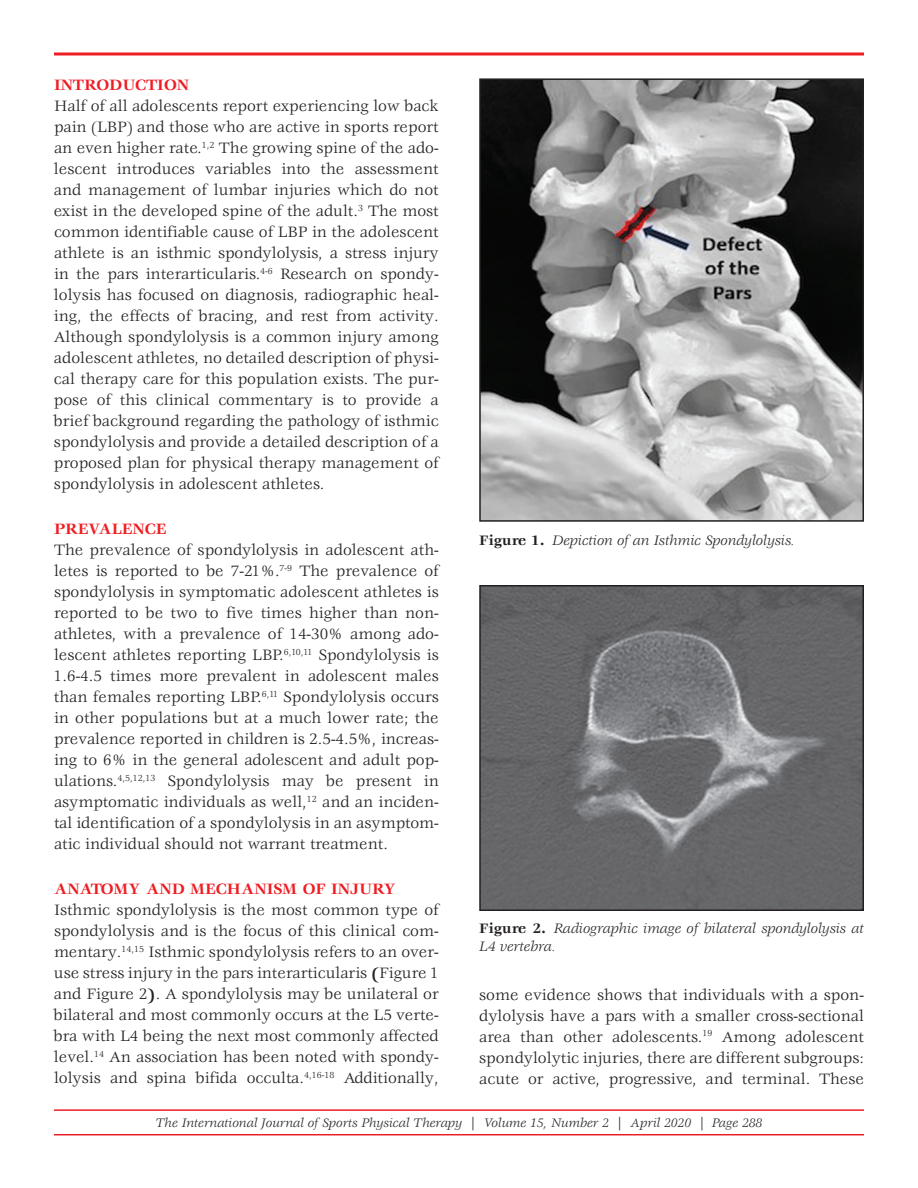
<style>
.page{position:relative;width:918px;height:1188px;background:#fff}
.page>*{position:absolute;margin:0;border:0;box-sizing:border-box;transform-origin:0 0}
.t1{font:16.5px/21px "Veljovic Std";color:#231f20;text-align:justify}
.t2{font:700 16.5px "Veljovic Std";color:#ee1d23}
.t3{font:italic 15px/18px "Veljovic Std";color:#231f20}
.t4{font:italic 13.5px "Veljovic Std";color:#231f20}
.s1{font-weight:700}
.s2{font-weight:700;font-style:normal}
</style>
<div class="page">
<hr style="left:54px;top:1109px;width:810px;height:2px;background:#ee1d23">
<hr style="left:54px;top:1134px;width:810px;height:1px;background:#ee1d23">
<svg style="left:54px;top:52px;width:810px;height:4px;background:#f25559"></svg>
<img style="left:482px;top:81px;width:379px;height:438px">
<div style="left:479px;top:78px;width:385px;height:444px;border:2px solid #231f20"></div>
<img style="left:482px;top:588px;width:379px;height:320px">
<div style="left:479px;top:585px;width:385px;height:326px;border:2px solid #231f20"></div>
<p class="t2" style="left:54px;top:78px;width:137px">INTRODUCTION</p>
<p class="t1" style="left:54px;top:96px;width:386px">Half of all adolescents report experiencing low back pain (LBP) and those who are active in sports report an even higher rate.<sup>1,2</sup> The growing spine of the ado&shy;lescent introduces variables into the assessment and management of lumbar injuries which do not exist in the developed spine of the adult.<sup>3</sup> The most common identifiable cause of LBP in the adolescent athlete is an isthmic spondylolysis, a stress injury in the pars interarticularis.<sup>4-6</sup> Research on spondy&shy;lolysis has focused on diagnosis, radiographic heal&shy;ing, the effects of bracing, and rest from activity.<br>Although spondylolysis is a common injury among adolescent athletes, no detailed description of physi&shy;cal therapy care for this population exists. The pur&shy;pose of this clinical commentary is to provide a brief background regarding the pathology of isthmic spondylolysis and provide a detailed description of a proposed plan for physical therapy management of spondylolysis in adolescent athletes.</p>
<p class="t2" style="left:54px;top:522px;width:114px">PREVALENCE</p>
<p class="t1" style="left:54px;top:540px;width:386px">The prevalence of spondylolysis in adolescent ath&shy;letes is reported to be 7-21%.<sup>7-9</sup> The prevalence of spondylolysis in symptomatic adolescent athletes is reported to be two to five times higher than non&shy;athletes, with a prevalence of 14-30% among ado&shy;lescent athletes reporting LBP.<sup>6,10,11</sup> Spondylolysis is 1.6-4.5 times more prevalent in adolescent males than females reporting LBP.<sup>6,11</sup> Spondylolysis occurs in other populations but at a much lower rate; the prevalence reported in children is 2.5-4.5%, increas&shy;ing to 6% in the general adolescent and adult pop&shy;ulations.<sup>4,5,12,13</sup> Spondylolysis may be present in asymptomatic individuals as well,<sup>12</sup> and an inciden&shy;tal identification of a spondylolysis in an asymptom&shy;atic individual should not warrant treatment.</p>
<p class="t2" style="left:54px;top:882px;width:343px">ANATOMY AND MECHANISM OF INJURY</p>
<p class="t1" style="left:54px;top:900px;width:386px">Isthmic spondylolysis is the most common type of spondylolysis and is the focus of this clinical com&shy;mentary.<sup>14,15</sup> Isthmic spondylolysis refers to an over&shy;use stress injury in the pars interarticularis <span class="s1">(</span>Figure 1 and Figure 2<span class="s1">)</span>. A spondylolysis may be unilateral or bilateral and most commonly occurs at the L5 verte&shy;bra with L4 being the next most commonly affected level.<sup>14</sup> An association has been noted with spondy&shy;lolysis and spina bifida occulta.<sup>4,16-18</sup> Additionally,</p>
<p class="t3" style="left:479px;top:532px;width:317px"><span class="s2">Figure 1.</span> Depiction of an Isthmic Spondylolysis.</p>
<p class="t3" style="left:479px;top:921px;width:386px"><span class="s2">Figure 2.</span> Radiographic i mage of bilateral spondylolysis at<br>L4 vertebra.</p>
<p class="t1" style="left:479px;top:985px;width:386px">some evidence shows that individuals with a spon&shy;dylolysis have a pars with a smaller cross-sectional area than other adolescents.<sup>19</sup> Among adolescent spondylolytic injuries, there are different subgroups: acute or active, progres sive, and terminal. These</p>
<p class="t4" style="left:156px;top:1117px;width:608px">The International Journal of Sports Physical Therapy | Volume 15, Number 2 | April 2020 | Page 288</p>
</div>
